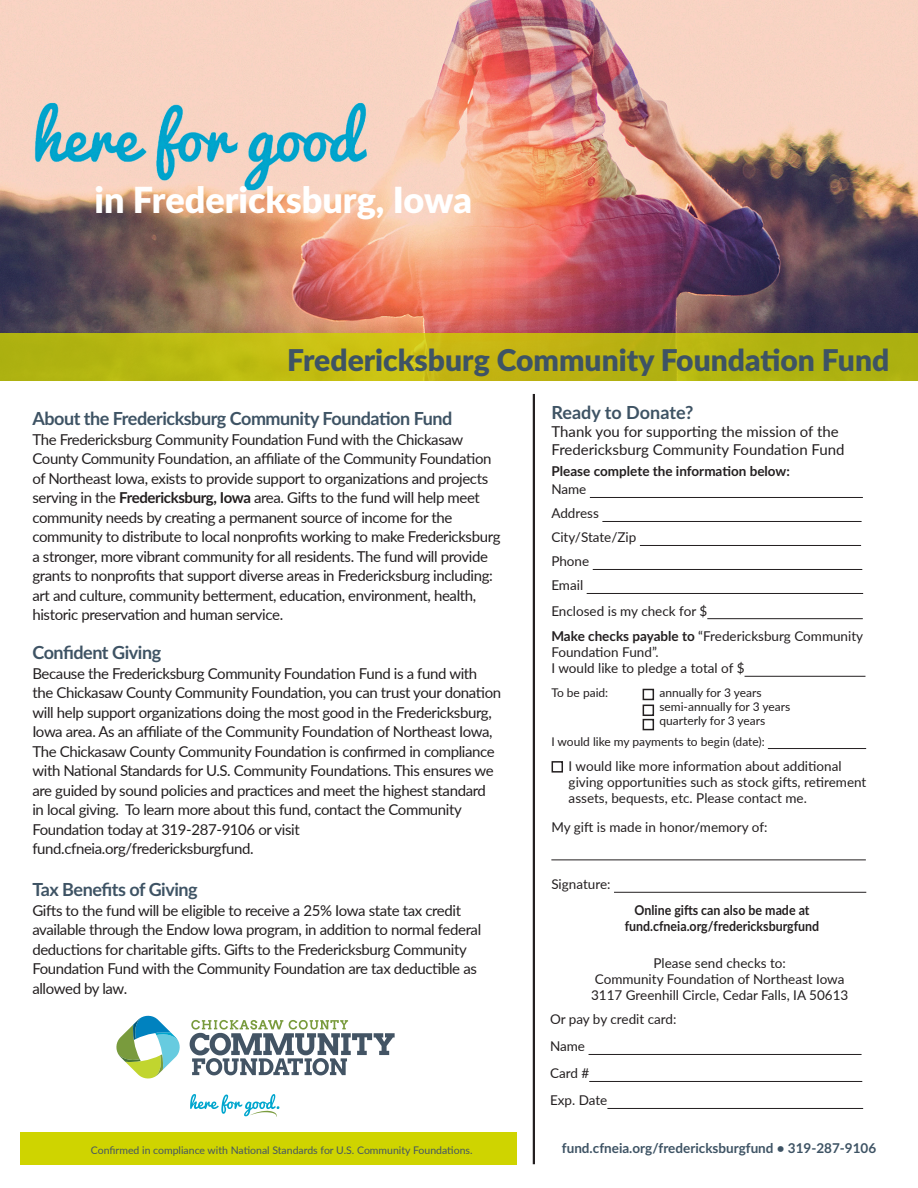
<style>
.page{position:relative;width:918px;height:1188px;background:#fff}
.page>*{position:absolute;margin:0;border:0;box-sizing:border-box;transform-origin:0 0}
.t1{font:900 36px "Lato";color:#fff}
.t2{font:900 30px "Lato";color:#3e5364}
.t3{font:700 18px "Lato";letter-spacing:-.025em;color:#3e5364}
.t4{font:700 18px "Lato";color:#3e5364}
.t5{font:15px/19.5px "Lato";letter-spacing:-.025em;color:#231f20}
.t6{font:15px "Lato";color:#231f20}
.t7{font:13.5px/16.2px "Lato";color:#231f20}
.t8{font:700 13.5px "Lato";color:#231f20;scale:.92 1}
.t9{font:700 13.5px "Lato";color:#3e5364}
.t10{font:700 13.5px "Lato";color:#231f20}
.t11{font:12px "Lato";color:#231f20}
.t12{font:10.5px "Lato";color:#435464}
.s1{font-weight:700}
</style>
<div class="page">
<hr style="left:589px;top:1054px;width:273px;height:1px;background:#231f20">
<hr style="left:589px;top:1081px;width:273px;height:1px;background:#231f20">
<hr style="left:607px;top:1108px;width:256px;height:1px;background:#231f20">
<hr style="left:590px;top:497px;width:273px;height:1px;background:#231f20">
<hr style="left:602px;top:521px;width:260px;height:1px;background:#231f20">
<hr style="left:640px;top:545px;width:221px;height:1px;background:#231f20">
<hr style="left:593px;top:569px;width:269px;height:1px;background:#231f20">
<hr style="left:587px;top:593px;width:276px;height:1px;background:#231f20">
<hr style="left:707px;top:618px;width:156px;height:1px;background:#231f20">
<hr style="left:745px;top:676px;width:120px;height:1px;background:#231f20">
<hr style="left:768px;top:748px;width:98px;height:1px;background:#231f20">
<hr style="left:551px;top:860px;width:315px;height:1px;background:#231f20">
<hr style="left:614px;top:892px;width:252px;height:1px;background:#231f20">
<div style="left:643px;top:689px;width:11px;height:11px;border:2px solid #231f20"></div>
<div style="left:643px;top:705px;width:11px;height:11px;border:2px solid #231f20"></div>
<div style="left:643px;top:719px;width:11px;height:11px;border:2px solid #231f20"></div>
<div style="left:552px;top:761px;width:11px;height:12px;border:2px solid #231f20"></div>
<hr style="left:533px;top:394px;width:2px;height:770px;background:#231f20">
<div style="left:20px;top:1132px;width:497px;height:32px;background:#cfd400"></div>
<svg style="left:116px;top:1015px;width:64px;height:64px"></svg>
<svg style="left:190px;top:1094px;width:89px;height:23px"></svg>
<svg style="left:190px;top:1020px;width:205px;height:55px"></svg>
<img style="left:0;top:0;width:918px;height:334px">
<svg style="left:0;top:334px;width:918px;height:47px;background:#bab611"></svg>
<p class="t1" style="left:94px;top:172px;width:379px">in Fredericksburg, Iowa</p>
<p class="t2" style="left:287px;top:337px;width:604px">Fredericksburg Community Foundation Fund</p>
<p class="t3" style="left:32px;top:405px;width:422px">About the Fredericksburg Community Foundation Fund</p>
<p class="t5" style="left:32px;top:429px;width:470px">The Fredericksburg Community Foundation Fund with the Chickasaw County Community Foundation, an affiliate of the Community Foundation of Northeast Iowa, exists to provide support to organizations and projects serving in the <span class="s1">Fredericksburg, Iowa</span> area. Gifts to the fund will help meet community needs by creating a permanent source of income for the community to distribute to local nonprofits working to make Fredericksburg a stronger, more vibrant community for all residents. The fund will provide grants to nonprofits that support diverse areas in Fredericksburg including: art and culture, community betterment, education, environment, health, historic preservation and human service.</p>
<p class="t3" style="left:32px;top:639px;width:130px">Confident Giving</p>
<p class="t5" style="left:32px;top:663px;width:470px">Because the Fredericksburg Community Foundation Fund is a fund with the Chickasaw County Community Foundation, you can trust your donation will help support organizations doing the most good in the Fredericksburg, Iowa area. As an affiliate of the Community Foundation of Northeast Iowa, The Chickasaw County Community Foundation is confirmed in compliance with National Standards for U.S. Community Foundations. This ensures we are guided by sound policies and practices and meet the highest standard in local giving. To learn more about this fund, contact the Community Foundation today at 319-287-9106 or visit</p>
<p class="t5" style="left:32px;top:838px;width:223px">fund.cfneia.org/fredericksburgfund.</p>
<p class="t3" style="left:32px;top:876px;width:167px">Tax Benefits of Giving</p>
<p class="t5" style="left:32px;top:900px;width:450px">Gifts to the fund will be eligible to receive a 25% Iowa state tax credit available through the Endow Iowa program, in addition to normal federal deductions for charitable gifts. Gifts to the Fredericksburg Community Foundation Fund with the Community Foundation are tax deductible as allowed by law.</p>
<p class="t12" style="left:91px;top:1143px;width:383px">Confirmed in compliance with National Standards for U.S. Community Foundations.</p>
<p class="t4" style="left:552px;top:400px;width:143px">Ready to Donate?</p>
<p class="t6" style="left:552px;top:421px;width:289px">Thank you for supporting the mission of the</p>
<p class="t6" style="left:552px;top:439px;width:295px">Fredericksburg Community Foundation Fund</p>
<p class="t10" style="left:552px;top:462px;width:240px">Please complete the information below:</p>
<p class="t7" style="left:551px;top:477px;width:49px;line-height:24px">Name<br>Address</p>
<p class="t7" style="left:551px;top:529px;width:87px">City/State/Zip</p>
<p class="t7" style="left:551px;top:553px;width:39px">Phone</p>
<p class="t7" style="left:551px;top:577px;width:33px">Email</p>
<p class="t7" style="left:551px;top:602px;width:157px">Enclosed is my check for $</p>
<p class="t7" style="left:551px;top:627px;width:313px"><span class="s1">Make checks payable to</span> “Fredericksburg Community<br>Foundation Fund”.</p>
<p class="t7" style="left:551px;top:660px;width:195px">I would like to pledge a total of $</p>
<p class="t11" style="left:551px;top:684px;width:58px">To be paid:</p>
<p class="t11" style="left:659px;top:684px;width:104px">annually for 3 years</p>
<p class="t11" style="left:659px;top:698px;width:132px">semi-annually for 3 years</p>
<p class="t11" style="left:659px;top:712px;width:108px">quarterly for 3 years</p>
<p class="t11" style="left:551px;top:733px;width:215px">I would like my payments to begin (date):</p>
<p class="t7" style="left:569px;top:757px;width:299px">I would like more information about additional giving opportunities such as stock gifts, retirement assets, bequests, etc. Please contact me.</p>
<p class="t7" style="left:551px;top:818px;width:218px">My gift is made in honor/memory of:</p>
<p class="t7" style="left:551px;top:876px;width:61px">Signature:</p>
<p class="t8" style="left:635px;top:900px;width:192px">Online gifts can also be made at</p>
<p class="t8" style="left:625px;top:916px;width:213px">fund.cfneia.org/fredericksburgfund</p>
<p class="t7" style="left:653px;top:954px;width:134px">Please send checks to:</p>
<p class="t7" style="left:595px;top:970px;width:251px">Community Foundation of Northeast Iowa</p>
<p class="t7" style="left:591px;top:987px;width:259px">3117 Greenhill Circle, Cedar Falls, IA 50613</p>
<p class="t7" style="left:550px;top:1011px;width:128px">Or pay by credit card:</p>
<p class="t7" style="left:550px;top:1038px;width:37px">Name</p>
<p class="t7" style="left:550px;top:1065px;width:41px">Card #</p>
<p class="t7" style="left:550px;top:1092px;width:59px">Exp. Date</p>
<p class="t9" style="left:562px;top:1138px;width:316px">fund.cfneia.org/fredericksburgfund • 319-287-9106</p>
</div>
